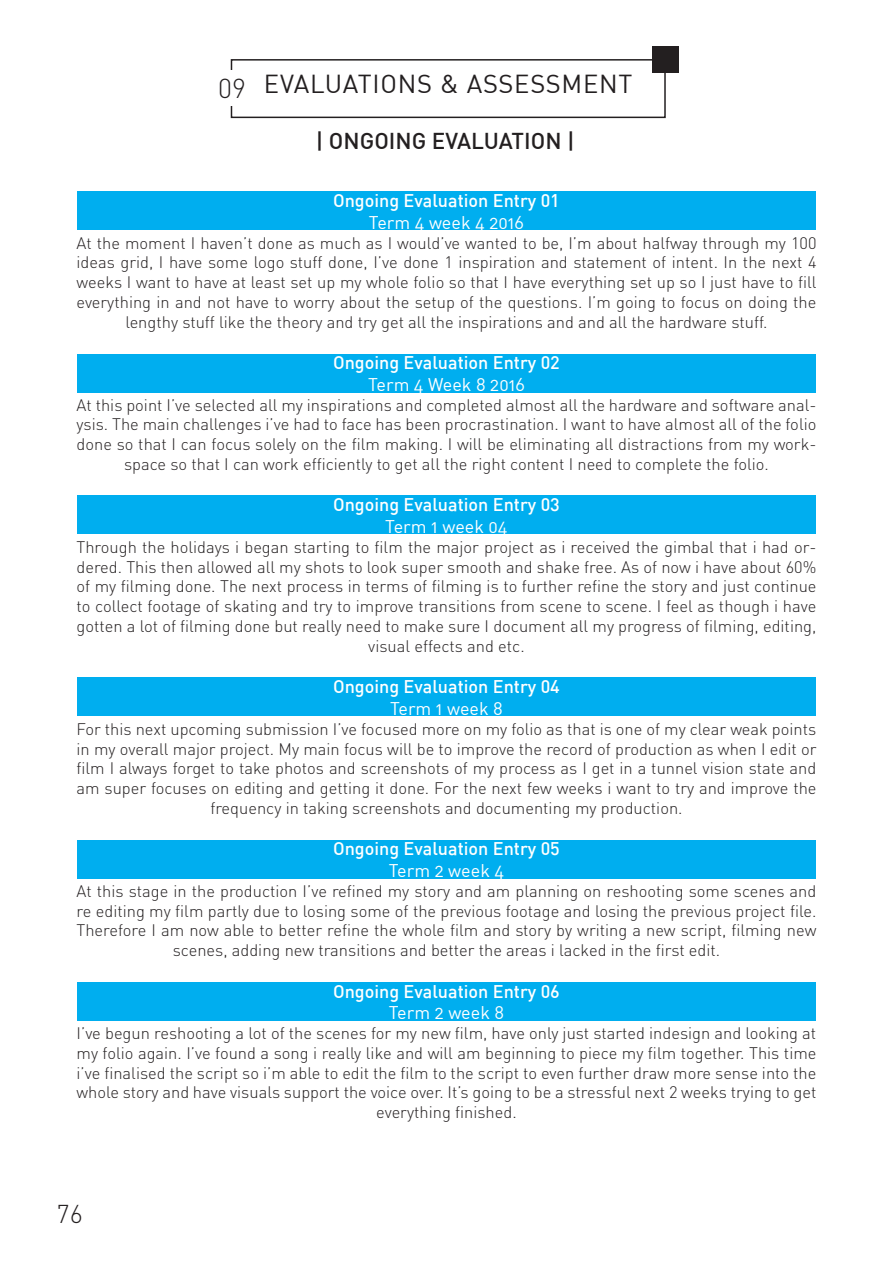
<style>
.page{position:relative;width:893px;height:1263px;background:#fff}
.page>*{position:absolute;margin:0;border:0;box-sizing:border-box;transform-origin:0 0}
.t1{font:300 27px "DIN Pro";color:#231f20}
.t2{font:25.5px "DIN Regular Alternate";letter-spacing:.03em;color:#231f20}
.t3{font:300 25.5px "DIN Pro";color:#231f20}
.t4{font:500 22.5px "DIN";color:#231f20}
.t5{font:500 18px "DIN";color:#fff}
.t6{font:18px "DIN Regular Alternate";color:#fff}
.t7{font:300 16.5px/19.8px "DIN Pro";color:#231f20;text-align:center}
</style>
<div class="page">
<div style="left:77px;top:192px;width:739px;height:38px;background:#00aeef"></div>
<div style="left:77px;top:354px;width:739px;height:38px;background:#00aeef"></div>
<div style="left:77px;top:495px;width:739px;height:39px;background:#00aeef"></div>
<div style="left:77px;top:677px;width:739px;height:39px;background:#00aeef"></div>
<div style="left:77px;top:840px;width:739px;height:39px;background:#00aeef"></div>
<div style="left:77px;top:982px;width:739px;height:39px;background:#00aeef"></div>
<div style="left:231px;top:59px;width:435px;height:59px;border:2px solid #231f20"></div>
<div style="left:222px;top:70px;width:21px;height:35px;background:#fff"></div>
<div style="left:652px;top:46px;width:27px;height:27px;background:#231f20"></div>
<p class="t1" style="left:218px;top:70px;width:29px">09</p>
<p class="t2" style="left:264px;top:68px;width:370px">EVALUATIONS &amp; ASSESSMENT</p>
<p class="t4" style="left:316px;top:127px;width:260px">| ONGOING EVALUATION |</p>
<p class="t5" style="left:333px;top:189px;width:228px">Ongoing Evaluation Entry 01</p>
<p class="t6" style="left:369px;top:211px;width:157px">Term 4 week 4 2016</p>
<p class="t7" style="left:77px;top:232px;width:741px">At the moment I haven’t done as much as I would’ve wanted to be, I’m about halfway through my 100 ideas grid, I have some logo stuff done, I’ve done 1 inspiration and statement of intent. In the next 4 weeks I want to have at least set up my whole folio so that I have everything set up so I just have to fill everything in and not have to worry about the setup of the questions. I’m going to focus on doing the lengthy stuff like the theory and try get all the inspirations and and all the hardware stuff.</p>
<p class="t5" style="left:333px;top:351px;width:228px">Ongoing Evaluation Entry 02</p>
<p class="t6" style="left:368px;top:373px;width:158px">Term 4 Week 8 2016</p>
<p class="t7" style="left:77px;top:394px;width:741px">At this point I’ve selected all my inspirations and completed almost all the hardware and software anal&shy;ysis. The main challenges i’ve had to face has been procrastination. I want to have almost all of the folio done so that I can focus solely on the film making. I will be eliminating all distractions from my work&shy;space so that I can work efficiently to get all the right content I need to complete the folio.</p>
<p class="t5" style="left:333px;top:493px;width:228px">Ongoing Evaluation Entry 03</p>
<p class="t6" style="left:385px;top:515px;width:124px">Term 1 week 04</p>
<p class="t7" style="left:77px;top:536px;width:741px">Through the holidays i began starting to film the major project as i received the gimbal that i had or&shy;dered. This then allowed all my shots to look super smooth and shake free. As of now i have about 60% of my filming done. The next process in terms of filming is to further refine the story and just continue to collect footage of skating and try to improve transitions from scene to scene. I feel as though i have gotten a lot of filming done but really need to make sure I document all my progress of filming, editing, visual effects and etc.</p>
<p class="t5" style="left:333px;top:675px;width:228px">Ongoing Evaluation Entry 04</p>
<p class="t6" style="left:390px;top:697px;width:114px">Term 1 week 8</p>
<p class="t7" style="left:77px;top:718px;width:741px">For this next upcoming submission I’ve focused more on my folio as that is one of my clear weak points in my overall major project. My main focus will be to improve the record of production as when I edit or film I always forget to take photos and screenshots of my process as I get in a tunnel vision state and am super focuses on editing and getting it done. For the next few weeks i want to try and improve the frequency in taking screenshots and documenting my production.</p>
<p class="t5" style="left:333px;top:837px;width:228px">Ongoing Evaluation Entry 05</p>
<p class="t6" style="left:389px;top:859px;width:117px">Term 2 week 4</p>
<p class="t7" style="left:77px;top:880px;width:741px">At this stage in the production I’ve refined my story and am planning on reshooting some scenes and re editing my film partly due to losing some of the previous footage and losing the previous project file.<br>Therefore I am now able to better refine the whole film and story by writing a new script, filming new scenes, adding new transitions and better the areas i lacked in the first edit.</p>
<p class="t5" style="left:333px;top:979px;width:228px">Ongoing Evaluation Entry 06</p>
<p class="t6" style="left:389px;top:1001px;width:117px">Term 2 week 8</p>
<p class="t7" style="left:77px;top:1022px;width:741px">I’ve begun reshooting a lot of the scenes for my new film, have only just started indesign and looking at my folio again. I’ve found a song i really like and will am beginning to piece my film together. This time i’ve finalised the script so i’m able to edit the film to the script to even further draw more sense into the whole story and have visuals support the voice over. It’s going to be a stressful next 2 weeks trying to get everything finished.</p>
<h2 class="t3" style="left:57px;top:1196px;width:28px">76</h2>
</div>
